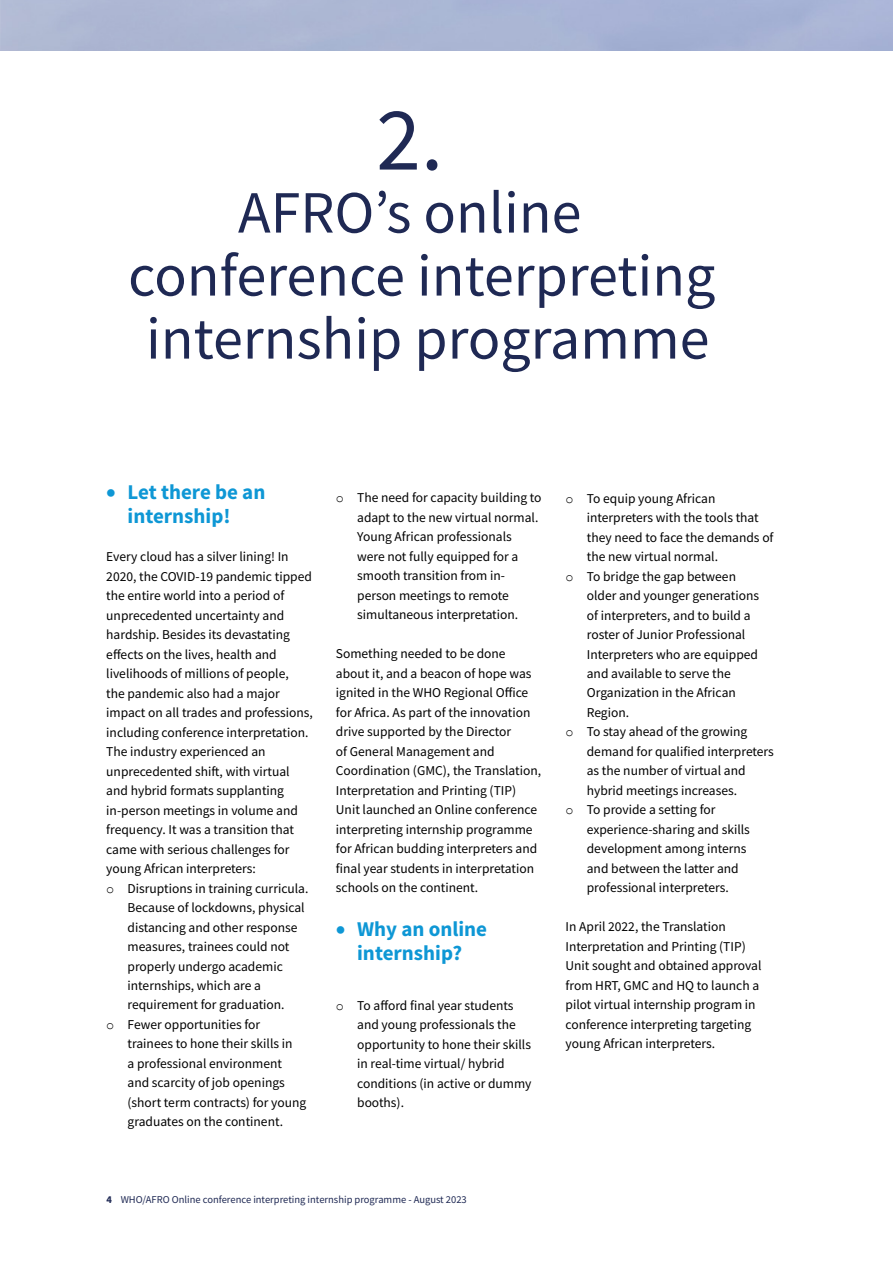
<style>
.page{position:relative;width:893px;height:1263px;background:#fff}
.page>*{position:absolute;margin:0;border:0;box-sizing:border-box;transform-origin:0 0}
.t1{font:90px "Source Sans Pro";color:#1f2954}
.t2{font:60px/63px "Source Sans Pro";color:#1f2954;text-align:center}
.t3{font:700 21px/24px "Source Sans Pro";color:#0e97d5}
.t4{font:13.5px/19.5px "Source Sans Pro";color:#000}
.t5{font:10.5px "Source Sans Pro";color:#1f2954}
.s1{font-family:"Courier New"}
.s2{font-weight:700}
</style>
<div class="page">
<h1 class="t1" style="left:376px;top:82px;width:69px">2.</h1>
<h2 class="t2" style="left:128px;top:181px;width:589px">AFRO’s online conference interpreting internship programme</h2>
<h3 class="t3" style="left:128px;top:479px;width:139px;text-indent:-21px">• Let there be an internship!</h3>
<p class="t4" style="left:106px;top:547px;width:184px">Every cloud has a silver lining! In</p>
<p class="t4" style="left:106px;top:566px;width:207px">2020, the COVID-19 pandemic tipped</p>
<p class="t4" style="left:106px;top:586px;width:180px">the entire world into a period of</p>
<p class="t4" style="left:106px;top:605px;width:179px">unprecedented uncertainty and</p>
<p class="t4" style="left:106px;top:625px;width:185px">hardship. Besides its devastating</p>
<p class="t4" style="left:106px;top:644px;width:172px">effects on the lives, health and</p>
<p class="t4" style="left:106px;top:664px;width:184px">livelihoods of millions of people,</p>
<p class="t4" style="left:106px;top:683px;width:175px">the pandemic also had a major</p>
<p class="t4" style="left:106px;top:703px;width:208px">impact on all trades and professions,</p>
<p class="t4" style="left:106px;top:722px;width:204px">including conference interpretation.</p>
<p class="t4" style="left:106px;top:742px;width:161px">The industry experienced an</p>
<p class="t4" style="left:106px;top:761px;width:185px">unprecedented shift, with virtual</p>
<p class="t4" style="left:106px;top:781px;width:179px">and hybrid formats supplanting</p>
<p class="t4" style="left:106px;top:800px;width:193px">in-person meetings in volume and</p>
<p class="t4" style="left:106px;top:820px;width:189px">frequency. It was a transition that</p>
<p class="t4" style="left:106px;top:839px;width:185px">came with serious challenges for</p>
<p class="t4" style="left:106px;top:859px;width:151px">young African interpreters:</p>
<p class="t4" style="left:106px;top:878px;width:204px"><span class="s1">o</span> Disruptions in training curricula.</p>
<p class="t4" style="left:128px;top:898px;width:179px">Because of lockdowns, physical</p>
<p class="t4" style="left:128px;top:917px;width:171px">distancing and other response</p>
<p class="t4" style="left:128px;top:937px;width:163px">measures, trainees could not</p>
<p class="t4" style="left:128px;top:956px;width:157px">properly undergo academic</p>
<p class="t4" style="left:128px;top:976px;width:135px">internships, which are a</p>
<p class="t4" style="left:128px;top:995px;width:159px">requirement for graduation.</p>
<p class="t4" style="left:106px;top:1015px;width:155px"><span class="s1">o</span> Fewer opportunities for</p>
<p class="t4" style="left:128px;top:1034px;width:166px">trainees to hone their skills in</p>
<p class="t4" style="left:128px;top:1054px;width:156px">a professional environment</p>
<p class="t4" style="left:128px;top:1073px;width:159px">and scarcity of job openings</p>
<p class="t4" style="left:128px;top:1093px;width:180px">(short term contracts) for young</p>
<p class="t4" style="left:128px;top:1112px;width:157px">graduates on the continent.</p>
<p class="t4" style="left:357px;top:488px;width:186px;text-indent:-21px"><span class="s1">o</span> The need for capacity building to adapt to the new virtual normal.<br>Young African professionals were not fully equipped for a smooth transition from in&shy;person meetings to remote simultaneous interpretation.</p>
<p class="t4" style="left:336px;top:644px;width:207px">Something needed to be done about it, and a beacon of hope was ignited in the WHO Regional Office for Africa. As part of the innovation drive supported by the Director<br>of General Management and Coordination (GMC), the Translation, Interpretation and Printing (TIP)<br>Unit launched an Online conference interpreting internship programme for African budding interpreters and final year students in interpretation schools on the continent.</p>
<h3 class="t3" style="left:336px;top:917px;width:153px;text-align:center">• Why an online internship?</h3>
<p class="t4" style="left:357px;top:995px;width:176px;text-indent:-21px"><span class="s1">o</span> To afford final year students and young professionals the opportunity to hone their skills in real-time virtual/ hybrid conditions (in active or dummy booths).</p>
<p class="t4" style="left:566px;top:488px;width:151px"><span class="s1">o</span> To equip young African</p>
<p class="t4" style="left:587px;top:508px;width:173px">interpreters with the tools that</p>
<p class="t4" style="left:587px;top:527px;width:188px">they need to face the demands of</p>
<p class="t4" style="left:587px;top:547px;width:133px">the new virtual normal.</p>
<p class="t4" style="left:566px;top:566px;width:172px"><span class="s1">o</span> To bridge the gap between</p>
<p class="t4" style="left:587px;top:586px;width:174px">older and younger generations</p>
<p class="t4" style="left:587px;top:605px;width:165px">of interpreters, and to build a</p>
<p class="t4" style="left:587px;top:625px;width:160px">roster of Junior Professional</p>
<p class="t4" style="left:587px;top:644px;width:173px">Interpreters who are equipped</p>
<p class="t4" style="left:587px;top:664px;width:145px">and available to serve the</p>
<p class="t4" style="left:587px;top:683px;width:151px">Organization in the African</p>
<p class="t4" style="left:587px;top:703px;width:44px">Region.</p>
<p class="t4" style="left:566px;top:722px;width:183px"><span class="s1">o</span> To stay ahead of the growing</p>
<p class="t4" style="left:587px;top:742px;width:189px">demand for qualified interpreters</p>
<p class="t4" style="left:587px;top:761px;width:160px">as the number of virtual and</p>
<p class="t4" style="left:587px;top:781px;width:152px">hybrid meetings increases.</p>
<p class="t4" style="left:566px;top:800px;width:152px"><span class="s1">o</span> To provide a setting for</p>
<p class="t4" style="left:587px;top:820px;width:165px">experience-sharing and skills</p>
<p class="t4" style="left:587px;top:839px;width:161px">development among interns</p>
<p class="t4" style="left:587px;top:859px;width:153px">and between the latter and</p>
<p class="t4" style="left:587px;top:878px;width:143px">professional interpreters.</p>
<p class="t4" style="left:566px;top:917px;width:197px">In April 2022, the Translation Interpretation and Printing (TIP)<br>Unit sought and obtained approval from HRT, GMC and HQ to launch a pilot virtual internship program in conference interpreting targeting young African interpreters.</p>
<p class="t5" style="left:107px;top:1192px;width:362px"><span class="s2">4</span> WHO/AFRO Online conference interpreting internship programme - August 2023</p>
</div>
